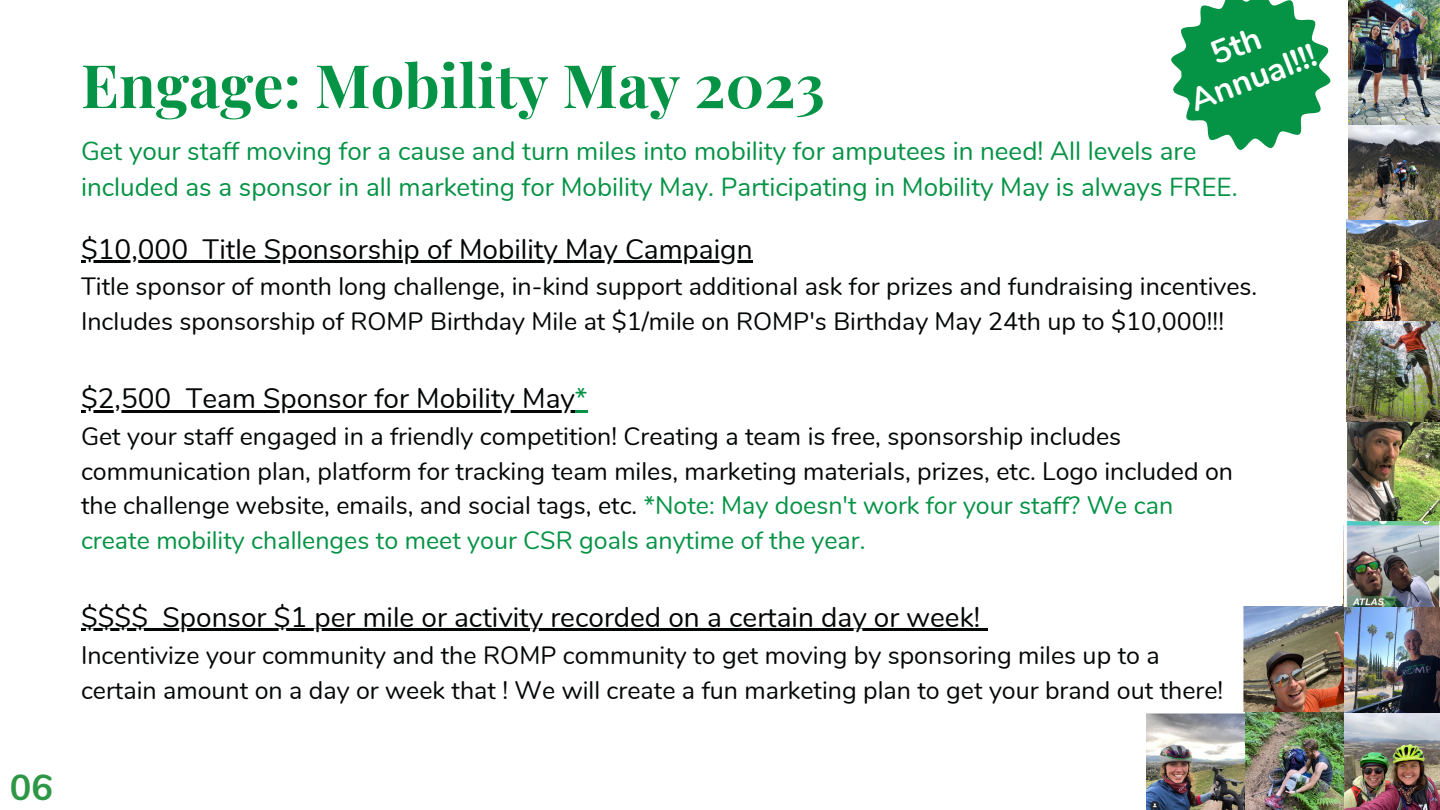
<style>
.page{position:relative;width:1440px;height:810px;background:#fff}
.page>*{position:absolute;margin:0;border:0;box-sizing:border-box;transform-origin:0 0}
.t1{font:700 60px "Playfair Display";color:#059345}
.t2{font:700 36px "Nunito";color:#2e9746}
.t3{font:700 32.9px/36px "Nunito";color:#fff;text-align:center}
.t4{font:28px "Nunito";color:#050707}
.t5{font:26px/36px "Nunito";color:#059345}
.t6{font:25px/34.5px "Nunito";color:#050707}
.s1{color:#059345}
</style>
<div class="page">
<img style="left:1342px;top:604px;width:98px;height:206px">
<img style="left:1346px;top:219px;width:94px;height:303px">
<img style="left:1147px;top:712px;width:197px;height:98px">
<img style="left:1243px;top:607px;width:101px;height:105px">
<img style="left:1344px;top:522px;width:96px;height:85px">
<hr style="left:81px;top:410px;width:90px;height:2px;background:#050707">
<svg style="left:171px;top:410px;width:15px;height:2px"></svg>
<hr style="left:186px;top:410px;width:389px;height:2px;background:#050707">
<svg style="left:575px;top:410px;width:13px;height:2px"></svg>
<img style="left:1348px;top:0;width:92px;height:220px">
<hr style="left:81px;top:260px;width:107px;height:2px;background:#050707">
<svg style="left:188px;top:260px;width:15px;height:2px"></svg>
<hr style="left:203px;top:260px;width:550px;height:2px;background:#050707">
<svg style="left:1171px;top:0;width:178px;height:168px"></svg>
<hr style="left:81px;top:629px;width:67px;height:2px;background:#050707">
<svg style="left:148px;top:629px;width:15px;height:2px"></svg>
<hr style="left:163px;top:629px;width:817px;height:2px;background:#050707">
<svg style="left:980px;top:629px;width:7px;height:2px"></svg>
<h2 class="t2" style="left:10px;top:764px;width:45px">06</h2>
<h3 class="t3" style="left:1172px;top:51px;width:134px;rotate:-21deg">5th<br>Annual!!!</h3>
<h1 class="t1" style="left:81px;top:43px;width:745px">Engage: Mobility May 2023</h1>
<p class="t5" style="left:81px;top:134px;width:1158px">Get your staff moving for a cause and turn miles into mobility for amputees in need! All levels are included as a sponsor in all marketing for Mobility May. Participating in Mobility May is always FREE.</p>
<p class="t4" style="left:81px;top:230px;width:673px">$10,000 Title Sponsorship of Mobility May Campaign</p>
<p class="t6" style="left:81px;top:270px;width:1178px">Title sponsor of month long challenge, in-kind support additional ask for prizes and fundraising incentives.<br>Includes sponsorship of ROMP Birthday Mile at $1/mile on ROMP's Birthday May 24th up to $10,000!!!</p>
<p class="t4" style="left:81px;top:380px;width:508px">$2,500 Team Sponsor for Mobility May<span class="s1">*</span></p>
<p class="t6" style="left:81px;top:420px;width:1154px">Get your staff engaged in a friendly competition! Creating a team is free, sponsorship includes communication plan, platform for tracking team miles, marketing materials, prizes, etc. Logo included on the challenge website, emails, and social tags, etc. <span class="s1">*Note: May doesn't work for your staff? We can create mobility challenges to meet your CSR goals anytime of the year.</span></p>
<p class="t4" style="left:81px;top:599px;width:901px">$$$$ Sponsor $1 per mile or activity recorded on a certain day or week!</p>
<p class="t6" style="left:81px;top:639px;width:1144px">Incentivize your community and the ROMP community to get moving by sponsoring miles up to a certain amount on a day or week that ! We will create a fun marketing plan to get your brand out there!</p>
</div>
